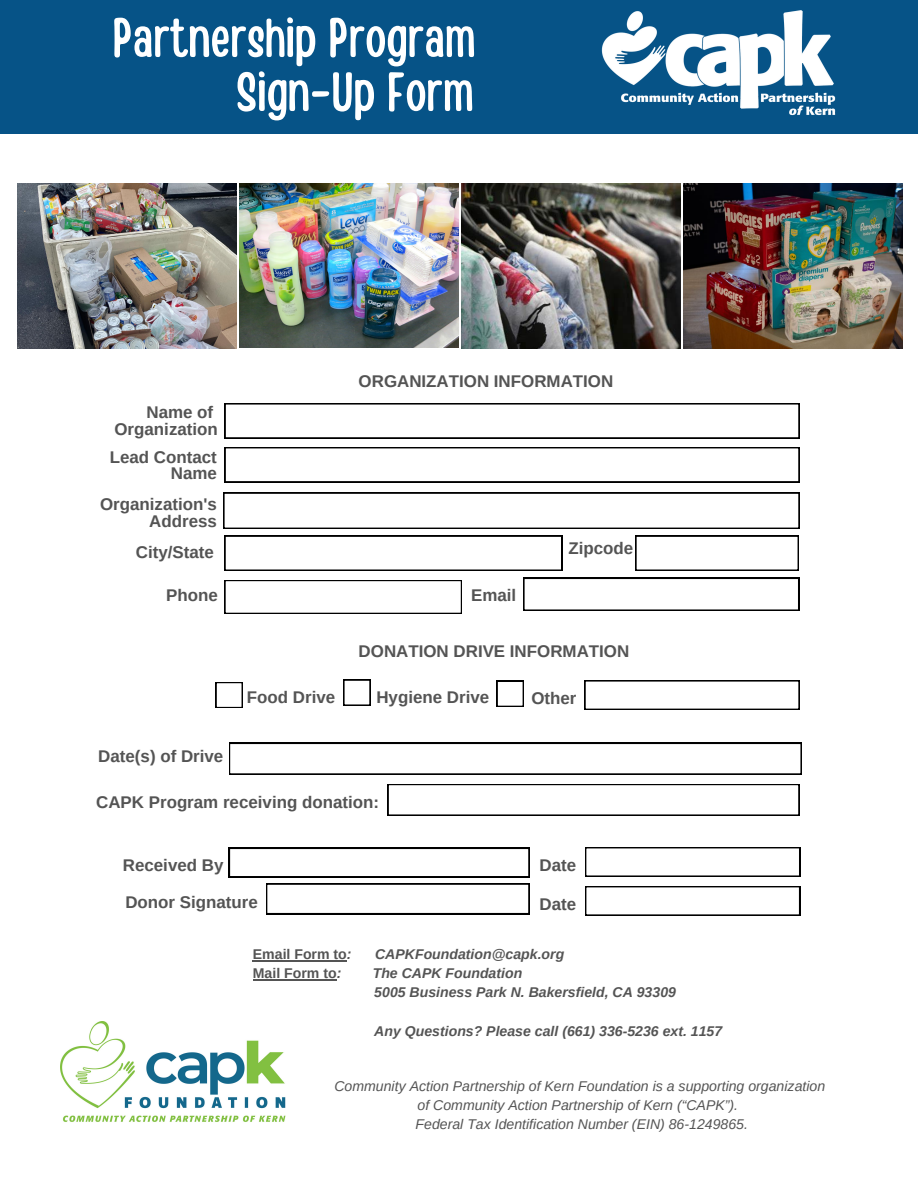
<style>
.page{position:relative;width:918px;height:1188px;background:#fff}
.page>*{position:absolute;margin:0;border:0;box-sizing:border-box;transform-origin:0 0}
.t1{font:54.9px "Handy Casual Condensed";color:#fff}
.t2{font:700 16.95px "Arimo";color:#545454}
.t3{font:italic 14.1px/19px "Arimo";color:#545454;text-align:center}
.t4{font:italic 700 14.1px "Arimo";color:#545454}
.t5{font:700 14.1px "Arimo";color:#545454}
.s1{font-style:italic}
</style>
<div class="page">
<div style="left:0;top:0;width:918px;height:134px;background:#065387"></div>
<img style="left:601px;top:10px;width:235px;height:106px">
<img style="left:61px;top:1021px;width:225px;height:101px">
<svg style="left:388px;top:784px;width:411px;height:32px"></svg>
<div style="left:229px;top:743px;width:573px;height:32px;background:#000"></div>
<svg style="left:230px;top:744px;width:571px;height:30px;background:#f8f8f8"></svg>
<div style="left:225px;top:447px;width:574px;height:36px;background:#000"></div>
<div style="left:225px;top:448px;width:574px;height:34px;background:#fff"></div>
<svg style="left:223px;top:493px;width:576px;height:36px"></svg>
<div style="left:225px;top:403px;width:574px;height:36px;background:#000"></div>
<div style="left:225px;top:404px;width:574px;height:34px;background:#fff"></div>
<svg style="left:266px;top:884px;width:263px;height:30px"></svg>
<svg style="left:585px;top:847px;width:215px;height:30px"></svg>
<svg style="left:585px;top:886px;width:215px;height:30px"></svg>
<svg style="left:229px;top:848px;width:300px;height:29px"></svg>
<svg style="left:225px;top:536px;width:337px;height:35px"></svg>
<svg style="left:636px;top:536px;width:163px;height:35px"></svg>
<svg style="left:225px;top:580px;width:237px;height:34px"></svg>
<svg style="left:523px;top:578px;width:276px;height:33px"></svg>
<svg style="left:216px;top:682px;width:27px;height:26px"></svg>
<svg style="left:343px;top:680px;width:27px;height:26px"></svg>
<svg style="left:497px;top:681px;width:27px;height:26px"></svg>
<hr style="left:253px;top:960px;width:94px;height:1px;background:#545454">
<hr style="left:253px;top:979px;width:31px;height:1px;background:#545454">
<hr style="left:284px;top:979px;width:53px;height:1px;background:#545454">
<img style="left:683px;top:183px;width:220px;height:166px">
<img style="left:239px;top:183px;width:219px;height:165px">
<img style="left:17px;top:183px;width:220px;height:166px">
<img style="left:461px;top:183px;width:219px;height:166px">
<svg style="left:585px;top:680px;width:214px;height:30px"></svg>
<p class="t1" style="left:113px;top:2px;width:365px">Partnership Program</p>
<p class="t1" style="left:237px;top:56px;width:239px">Sign-Up Form</p>
<p class="t2" style="left:146px;top:403px;width:68px">Name of</p>
<p class="t2" style="left:114px;top:419px;width:105px">Organization</p>
<p class="t2" style="left:110px;top:447px;width:109px">Lead Contact</p>
<p class="t2" style="left:171px;top:464px;width:48px">Name</p>
<p class="t2" style="left:100px;top:495px;width:118px">Organization's</p>
<p class="t2" style="left:149px;top:512px;width:69px">Address</p>
<p class="t2" style="left:136px;top:543px;width:80px">City/State</p>
<p class="t2" style="left:166px;top:586px;width:53px">Phone</p>
<p class="t2" style="left:98px;top:747px;width:127px">Date(s) of Drive</p>
<p class="t2" style="left:359px;top:372px;width:256px">ORGANIZATION INFORMATION</p>
<p class="t2" style="left:471px;top:586px;width:47px">Email</p>
<p class="t2" style="left:568px;top:539px;width:66px">Zipcode</p>
<p class="t2" style="left:359px;top:642px;width:272px">DONATION DRIVE INFORMATION</p>
<p class="t2" style="left:247px;top:687px;width:90px">Food Drive</p>
<p class="t2" style="left:376px;top:687px;width:114px">Hygiene Drive</p>
<p class="t2" style="left:531px;top:688px;width:47px">Other</p>
<p class="t2" style="left:96px;top:792px;width:284px">CAPK Program receiving donation:</p>
<p class="t2" style="left:123px;top:856px;width:102px">Received By</p>
<p class="t2" style="left:540px;top:856px;width:38px">Date</p>
<p class="t2" style="left:125px;top:893px;width:134px">Donor Signature</p>
<p class="t2" style="left:540px;top:894px;width:38px">Date</p>
<p class="t5" style="left:253px;top:946px;width:100px">Email Form to<span class="s1">:</span></p>
<p class="t4" style="left:375px;top:946px;width:191px">CAPKFoundation@capk.org</p>
<p class="t5" style="left:253px;top:965px;width:90px">Mail Form to<span class="s1">:</span></p>
<p class="t4" style="left:373px;top:965px;width:151px">The CAPK Foundation</p>
<p class="t4" style="left:374px;top:985px;width:303px">5005 Business Park N. Bakersfield, CA 93309</p>
<p class="t4" style="left:374px;top:1023px;width:349px">Any Questions? Please call (661) 336-5236 ext. 1157</p>
<p class="t3" style="left:334px;top:1076px;width:492px">Community Action Partnership of Kern Foundation is a supporting organization of Community Action Partnership of Kern (“CAPK”).</p>
<p class="t3" style="left:416px;top:1114px;width:334px">Federal Tax Identification Number (EIN) 86-1249865.</p>
</div>
